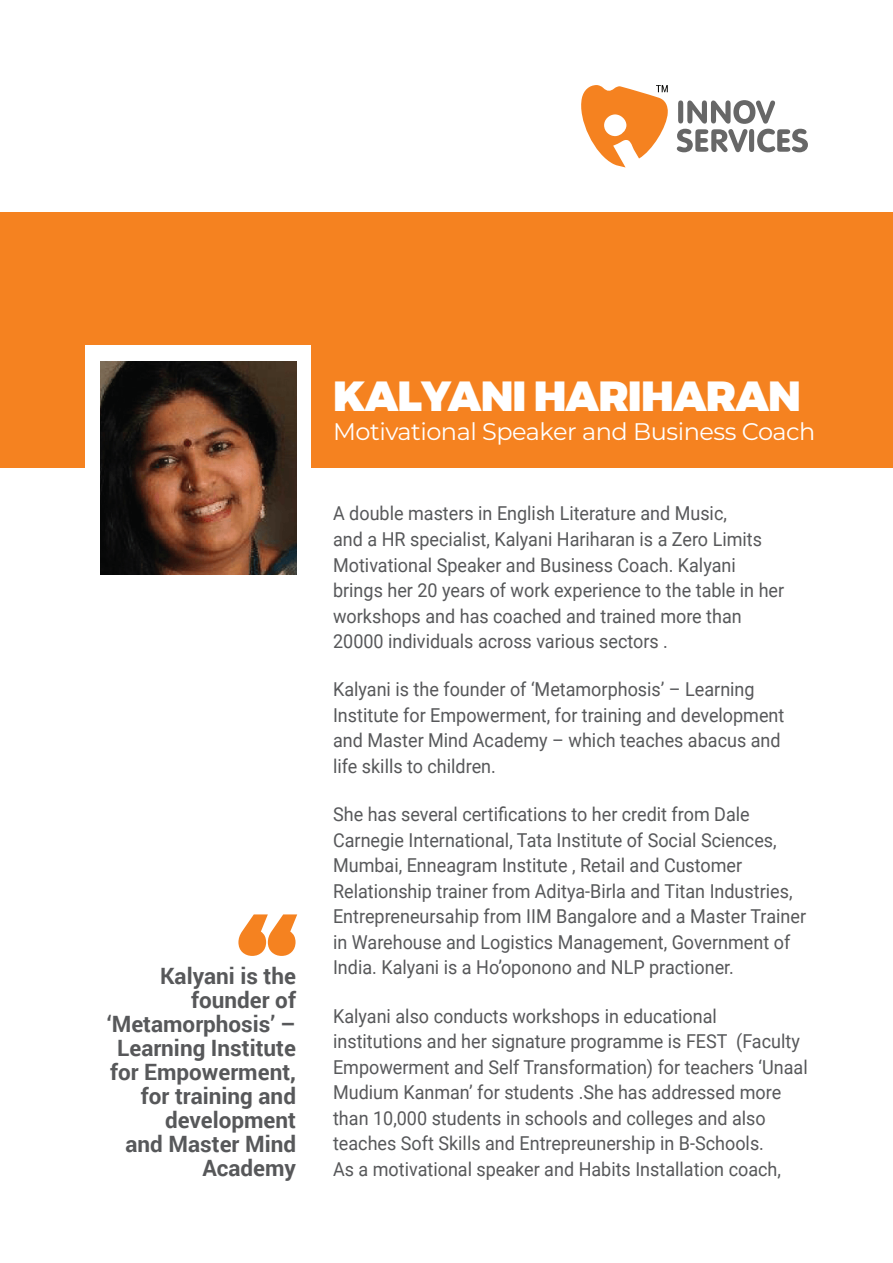
<style>
.page{position:relative;width:893px;height:1263px;background:#fff}
.page>*{position:absolute;margin:0;border:0;box-sizing:border-box;transform-origin:0 0}
.t1{font:900 135px "Montserrat";color:#f58220}
.t2{font:900 42px "Montserrat";letter-spacing:-.02em;color:#fff}
.t3{font:24px "Montserrat";letter-spacing:-.02em;color:#fff}
.t4{font:700 22.5px/24px "Roboto";color:#57585a;text-align:right}
.t5{font:19.2px/25.5px "Roboto";color:#57585a;scale:.94 1}
</style>
<div class="page">
<div style="left:0;top:213px;width:893px;height:255px;background:#f58220"></div>
<svg style="left:581px;top:85px;width:87px;height:82px"></svg>
<svg style="left:677px;top:100px;width:131px;height:52px"></svg>
<div style="left:86px;top:345px;width:225px;height:245px;background:#fff"></div>
<img style="left:101px;top:361px;width:195px;height:213px">
<p class="t1" style="left:236px;top:877px;width:67px">“</p>
<p class="t4" style="left:107px;top:963px;width:190px">Kalyani is the founder of ‘Metamorphosis’ –<br>Learning Institute for Empowerment, for training and development<br>and Master Mind<br>Academy</p>
<p class="t2" style="left:333px;top:369px;width:469px">KALYANI HARIHARAN</p>
<p class="t3" style="left:333px;top:415px;width:484px">Motivational Speaker and Business Coach</p>
<p class="t5" style="left:333px;top:500px;width:481px">A double masters in English Literature and Music,<br>and a HR specialist, Kalyani Hariharan is a Zero Limits Motivational Speaker and Business Coach. Kalyani brings her 20 years of work experience to the table in her workshops and has coached and trained more than 20000 individuals across various sectors .</p>
<p class="t5" style="left:333px;top:676px;width:482px">Kalyani is the founder of ‘Metamorphosis’ – Learning Institute for Empowerment, for training and development and Master Mind Academy – which teaches abacus and life skills to children.</p>
<p class="t5" style="left:333px;top:801px;width:505px">She has several certifications to her credit from Dale Carnegie International, Tata Institute of Social Sciences, Mumbai, Enneagram Institute , Retail and Customer Relationship trainer from Aditya-Birla and Titan Industries, Entrepreneursahip from IIM Bangalore and a Master Trainer in Warehouse and Logistics Management, Government of India. Kalyani is a Ho’oponono and NLP practioner.</p>
<p class="t5" style="left:333px;top:1002px;width:506px">Kalyani also conducts workshops in educational institutions and her signature programme is FEST (Faculty Empowerment and Self Transformation) for teachers ‘Unaal Mudium Kanman’ for students .She has addressed more than 10,000 students in schools and colleges and also teaches Soft Skills and Entrepreunership in B-Schools.<br>As a motivational speaker and Habits Installation coach,</p>
</div>
